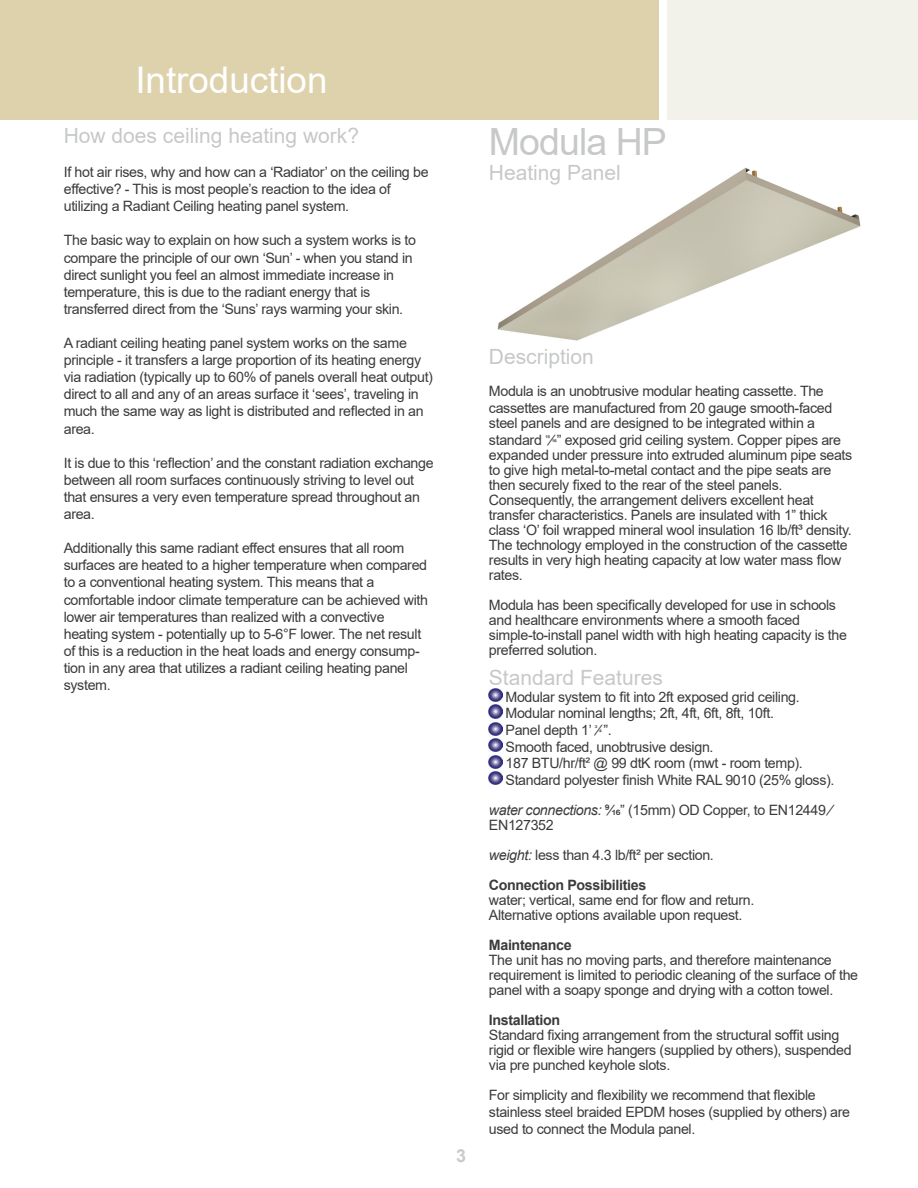
<style>
.page{position:relative;width:918px;height:1188px;background:#fff}
.page>*{position:absolute;margin:0;border:0;box-sizing:border-box;transform-origin:0 0}
.t1{font:37.5px "Arial";letter-spacing:-.025em;color:#c7c8ca}
.Headers{font:36.75px "Arial";color:#fff}
.t2{font:21px "Arial";color:#c7c8ca}
.t3{font:700 18px "Arial";color:#c9cacc}
.t4{font:14.25px/17.1px "Arial";letter-spacing:-.025em;color:#3c3b3b}
.t5{font:700 14.25px "Arial";letter-spacing:-.025em;color:#3c3b3b}
.s1{font-size:7.8px}
.s2{font-style:italic}
</style>
<div class="page">
<img style="left:497px;top:167px;width:364px;height:174px">
<div style="left:667px;top:0;width:251px;height:119px;background:#f2f1ea"></div>
<div style="left:0;top:0;width:659px;height:119px;background:#ded2ad"></div>
<img style="left:489px;top:688px;width:13px;height:14px">
<svg style="left:489px;top:705px;width:13px;height:80px"></svg>
<p class="Headers" style="left:135px;top:55px;width:194px">Introduction</p>
<p class="t2" style="left:64px;top:121px;width:297px">How does ceiling heating work?</p>
<p class="t4" style="left:64px;top:163px;width:366px">If hot air rises, why and how can a ‘Radiator’ on the ceiling be effective? - This is most people’s reaction to the idea of</p>
<p class="t4" style="left:64px;top:198px;width:287px">utilizing a Radiant Ceiling heating panel system.</p>
<p class="t4" style="left:64px;top:232px;width:354px">The basic way to explain on how such a system works is to compare the principle of our own ‘Sun’ - when you stand in direct sunlight you feel an almost immediate increase in</p>
<p class="t4" style="left:64px;top:283px;width:308px">temperature, this is due to the radiant energy that is</p>
<p class="t4" style="left:64px;top:300px;width:341px">transferred direct from the ‘Suns’ rays warming your skin.</p>
<p class="t4" style="left:64px;top:334px;width:371px">A radiant ceiling heating panel system works on the same principle - it transfers a large proportion of its heating energy via radiation (typically up to 60% of panels overall heat output) direct to all and any of an areas surface it ‘sees’, traveling in much the same way as light is distributed and reflected in an area.</p>
<p class="t4" style="left:64px;top:454px;width:371px">It is due to this ‘reflection’ and the constant radiation exchange between all room surfaces continuously striving to level out that ensures a very even temperature spread throughout an area.</p>
<p class="t4" style="left:64px;top:540px;width:342px">Additionally this same radiant effect ensures that all room</p>
<p class="t4" style="left:64px;top:557px;width:365px">surfaces are heated to a higher temperature when compared to a conventional heating system. This means that a</p>
<p class="t4" style="left:64px;top:591px;width:366px">comfortable indoor climate temperature can be achieved with lower air temperatures than realized with a convective</p>
<p class="t4" style="left:64px;top:625px;width:359px">heating system - potentially up to 5-6°F lower. The net result of this is a reduction in the heat loads and energy consump&shy;tion in any area that utilizes a radiant ceiling heating panel system.</p>
<p class="t1" style="left:489px;top:116px;width:179px">Modula HP</p>
<p class="t2" style="left:489px;top:158px;width:133px">Heating Panel</p>
<p class="t3" style="left:456px;top:1143px;width:12px">3</p>
<p class="t2" style="left:489px;top:342px;width:107px">Description</p>
<p class="t4" style="left:489px;top:382px;width:336px">Modula is an unobtrusive modular heating cassette. The</p>
<p class="t4" style="left:489px;top:401px;width:345px;line-height:15px">cassettes are manufactured from 20 gauge smooth-faced steel panels and are designed to be integrated within a</p>
<p class="t4" style="left:489px;top:433px;width:365px;line-height:15px">standard <sup>15</sup>⁄<span class="s1">16</span>” exposed grid ceiling system. Copper pipes are expanded under pressure into extruded aluminum pipe seats to give high metal-to-metal contact and the pipe seats are then securely fixed to the rear of the steel panels.</p>
<p class="t4" style="left:489px;top:492px;width:326px">Consequently, the arrangement delivers excellent heat</p>
<p class="t4" style="left:489px;top:508px;width:364px;line-height:15px">transfer characteristics. Panels are insulated with 1” thick class ‘O’ foil wrapped mineral wool insulation 16 lb/ft³ density.<br>The technology employed in the construction of the cassette results in very high heating capacity at low water mass flow rates.</p>
<p class="t4" style="left:489px;top:598px;width:349px;line-height:15px">Modula has been specifically developed for use in schools and healthcare environments where a smooth faced</p>
<p class="t4" style="left:489px;top:628px;width:360px;line-height:15px">simple-to-install panel width with high heating capacity is the preferred solution.</p>
<p class="t2" style="left:489px;top:663px;width:175px">Standard Features</p>
<p class="t4" style="left:506px;top:688px;width:296px">Modular system to fit into 2ft exposed grid ceiling.</p>
<p class="t4" style="left:506px;top:705px;width:270px">Modular nominal lengths; 2ft, 4ft, 6ft, 8ft, 10ft.</p>
<p class="t4" style="left:506px;top:722px;width:108px">Panel depth 1’ <sup>3</sup>⁄<span class="s1">4</span> ”.</p>
<p class="t4" style="left:506px;top:738px;width:210px">Smooth faced, unobtrusive design.</p>
<p class="t4" style="left:506px;top:755px;width:299px">187 BTU/hr/ft² @ 99 dtK room (mwt - room temp).</p>
<p class="t4" style="left:506px;top:771px;width:330px">Standard polyester finish White RAL 9010 (25% gloss).</p>
<p class="t4" style="left:489px;top:802px;width:346px;line-height:15px"><span class="s2">water connections:</span> 9/16” (15mm) OD Copper, to EN12449 /<br>EN127352</p>
<p class="t4" style="left:489px;top:846px;width:226px"><span class="s2">weight:</span> less than 4.3 lb/ft² per section.</p>
<p class="t5" style="left:489px;top:875px;width:159px">Connection Possibilities</p>
<p class="t4" style="left:489px;top:891px;width:267px">water; vertical, same end for flow and return.</p>
<p class="t4" style="left:489px;top:906px;width:255px">Alternative options available upon request.</p>
<p class="t5" style="left:489px;top:935px;width:84px">Maintenance</p>
<p class="t4" style="left:489px;top:952px;width:371px;line-height:15px">The unit has no moving parts, and therefore maintenance requirement is limited to periodic cleaning of the surface of the panel with a soapy sponge and drying with a cotton towel.</p>
<p class="t5" style="left:489px;top:1010px;width:73px">Installation</p>
<p class="t4" style="left:489px;top:1027px;width:364px;line-height:15px">Standard fixing arrangement from the structural soffit using rigid or flexible wire hangers (supplied by others), suspended via pre punched keyhole slots.</p>
<p class="t4" style="left:489px;top:1086px;width:328px">For simplicity and flexibility we recommend that flexible</p>
<p class="t4" style="left:489px;top:1103px;width:363px">stainless steel braided EPDM hoses (supplied by others) are used to connect the Modula panel.</p>
</div>
